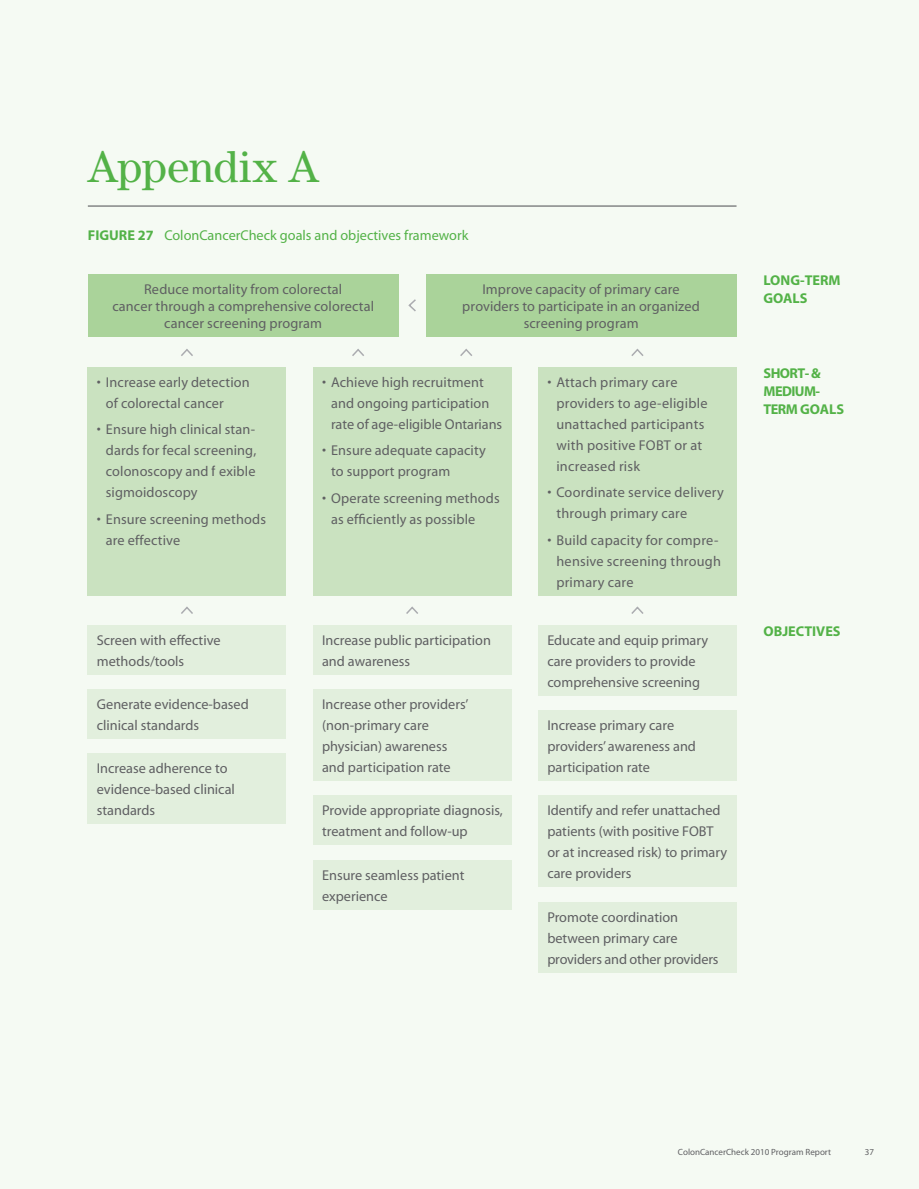
<style>
.page{position:relative;width:919px;height:1189px;background:#fff}
.page>*{position:absolute;margin:0;border:0;box-sizing:border-box;transform-origin:0 0}
.t1{font:45px "Century";letter-spacing:-.005em;color:#53b247}
.t2{font:14.25px/21px "Myriad MM 400 600";color:#5f5f62}
.t3{font:14.25px/21px "Myriad MM 400 600";letter-spacing:.02em;color:#5f5f62}
.t4{font:14.25px "Myriad MM 400 600";color:#53b247}
.t5{font:14.25px/18px "Myriad MM 700 600";color:#53b247}
.t6{font:14.25px/18px "Myriad MM 700 600";letter-spacing:-.04em;color:#53b247}
.t7{font:9px "Myriad MM 400 600";color:#5f5f62}
.s1{font-family:"Myriad MM 700 600"}
</style>
<div class="page">
<div style="left:0;top:0;width:918px;height:1188px;background:#f5faf3"></div>
<hr style="left:88px;top:205px;width:648px;height:1px;background:#5f5f62">
<div style="left:88px;top:274px;width:310px;height:63px;background:#aad39a"></div>
<div style="left:425px;top:274px;width:311px;height:63px;background:#aad39a"></div>
<div style="left:88px;top:367px;width:198px;height:228px;background:#cae2c0"></div>
<div style="left:313px;top:367px;width:198px;height:228px;background:#cae2c0"></div>
<div style="left:538px;top:367px;width:198px;height:228px;background:#cae2c0"></div>
<div style="left:88px;top:624px;width:198px;height:50px;background:#e2efdd"></div>
<div style="left:88px;top:689px;width:198px;height:49px;background:#e2efdd"></div>
<div style="left:88px;top:752px;width:198px;height:71px;background:#e2efdd"></div>
<div style="left:313px;top:624px;width:198px;height:50px;background:#e2efdd"></div>
<div style="left:313px;top:689px;width:198px;height:91px;background:#e2efdd"></div>
<div style="left:313px;top:795px;width:198px;height:50px;background:#e2efdd"></div>
<div style="left:313px;top:859px;width:198px;height:50px;background:#e2efdd"></div>
<div style="left:538px;top:624px;width:198px;height:71px;background:#e2efdd"></div>
<div style="left:538px;top:710px;width:198px;height:70px;background:#e2efdd"></div>
<div style="left:538px;top:795px;width:198px;height:92px;background:#e2efdd"></div>
<div style="left:538px;top:901px;width:198px;height:71px;background:#e2efdd"></div>
<svg style="left:408px;top:299px;width:8px;height:13px"></svg>
<svg style="left:181px;top:349px;width:12px;height:7px"></svg>
<svg style="left:631px;top:348px;width:13px;height:8px"></svg>
<svg style="left:460px;top:348px;width:13px;height:8px"></svg>
<svg style="left:352px;top:349px;width:12px;height:7px"></svg>
<svg style="left:181px;top:606px;width:12px;height:8px"></svg>
<svg style="left:631px;top:606px;width:13px;height:8px"></svg>
<svg style="left:406px;top:606px;width:12px;height:8px"></svg>
<h1 class="t1" style="left:88px;top:141px;width:232px">Appendix A</h1>
<p class="t4" style="left:88px;top:229px;width:382px"><span class="s1">FIGURE 27</span> ColonCancerCheck goals and objectives framework</p>
<p class="t2" style="left:112px;top:281px;width:263px;line-height:17.1px;text-align:center">Reduce mortality from colorectal<br>cancer through a comprehensive colorectal cancer screening program</p>
<p class="t2" style="left:462px;top:281px;width:239px;line-height:17.1px;text-align:center">Improve capacity of primary care providers to participate in an organized screening program</p>
<p class="t2" style="left:106px;top:372px;width:145px;text-indent:-9px">• Increase early detection of colorectal cancer</p>
<p class="t2" style="left:106px;top:419px;width:152px;text-align:justify;text-indent:-9px">• Ensure high clinical stan&shy;dards for fecal screening, colonoscopy and flexible sigmoidoscopy</p>
<p class="t2" style="left:106px;top:509px;width:162px;text-indent:-9px">• Ensure screening methods are effective</p>
<p class="t2" style="left:97px;top:629px;width:125px">Screen with effective methods/tools</p>
<p class="t2" style="left:97px;top:694px;width:153px">Generate evidence-based clinical standards</p>
<p class="t2" style="left:97px;top:758px;width:139px">Increase adherence to evidence-based clinical standards</p>
<p class="t2" style="left:331px;top:372px;width:172px;text-indent:-9px">• Achieve high recruitment and ongoing participation rate of age-eligible Ontarians</p>
<p class="t2" style="left:331px;top:440px;width:156px;text-indent:-9px">• Ensure adequate capacity to support program</p>
<p class="t2" style="left:331px;top:488px;width:170px;text-indent:-9px">• Operate screening methods as efficiently as possible</p>
<p class="t2" style="left:322px;top:629px;width:170px">Increase public participation and awareness</p>
<p class="t2" style="left:322px;top:694px;width:148px">Increase other providers’ (non-primary care physician) awareness and participation rate</p>
<p class="t2" style="left:322px;top:800px;width:182px">Provide appropriate diagnosis, treatment and follow-up</p>
<p class="t2" style="left:322px;top:864px;width:144px">Ensure seamless patient experience</p>
<p class="t3" style="left:556px;top:372px;width:153px;text-indent:-9px">• Attach primary care providers to age-eligible unattached participants with positive FOBT or at increased risk</p>
<p class="t3" style="left:556px;top:482px;width:169px;text-indent:-9px">• Coordinate service delivery through primary care</p>
<p class="t3" style="left:556px;top:530px;width:166px;text-indent:-9px">• Build capacity for compre&shy;hensive screening through primary care</p>
<p class="t2" style="left:547px;top:629px;width:162px">Educate and equip primary care providers to provide comprehensive screening</p>
<p class="t2" style="left:547px;top:715px;width:150px">Increase primary care providers’ awareness and participation rate</p>
<p class="t2" style="left:547px;top:800px;width:181px">Identify and refer unattached patients (with positive FOBT or at increased risk) to primary care providers</p>
<p class="t2" style="left:547px;top:906px;width:173px">Promote coordination between primary care providers and other providers</p>
<p class="t5" style="left:763px;top:271px;width:79px">LONG-TERM<br>GOALS</p>
<p class="t6" style="left:763px;top:364px;width:82px">SHORT- &amp;<br>MEDIUM-<br>TERM GOALS</p>
<p class="t5" style="left:763px;top:622px;width:79px">OBJECTIVES</p>
<p class="t7" style="left:677px;top:1147px;width:154px">ColonCancerCheck 2010 Program Report</p>
<p class="t7" style="left:864px;top:1147px;width:11px">37</p>
</div>
